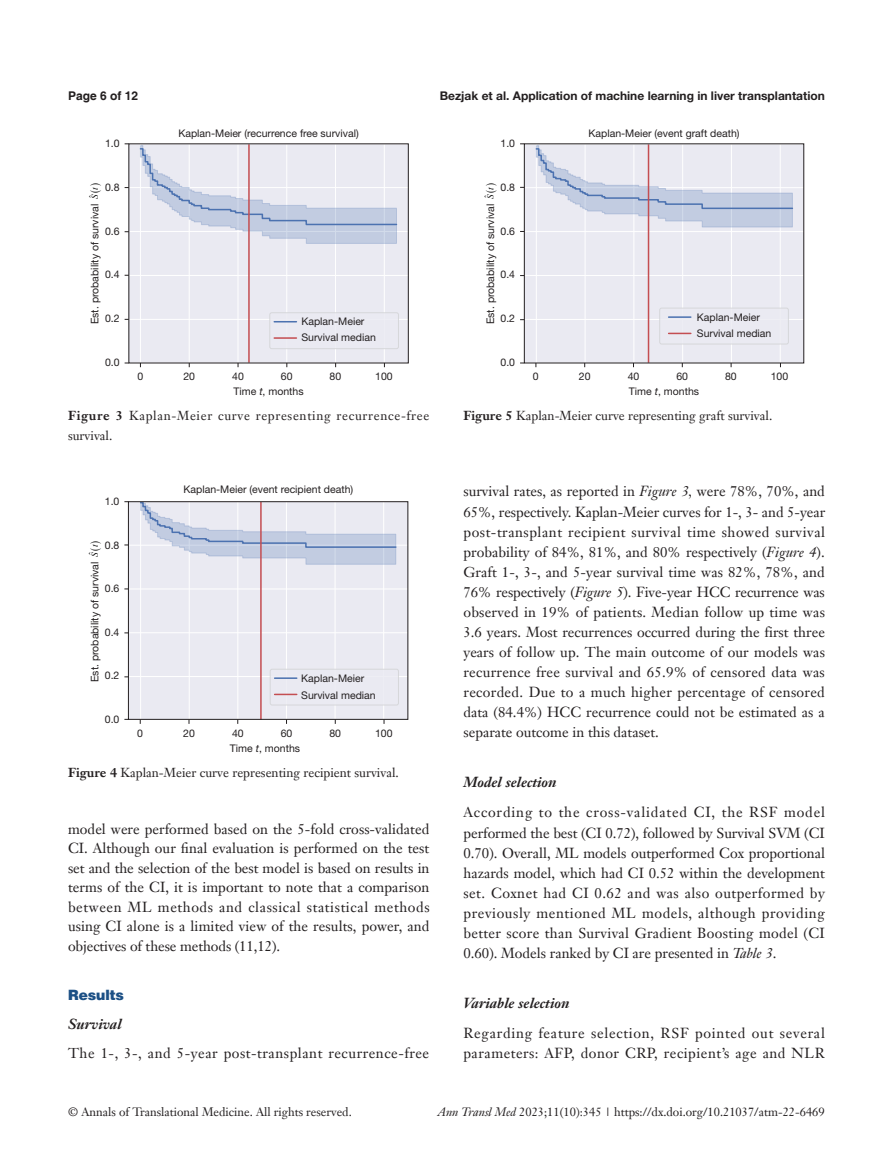
<style>
.page{position:relative;width:893px;height:1170px;background:#fff}
.page>*{position:absolute;margin:0;border:0;box-sizing:border-box;transform-origin:0 0}
.t1{font:14.25px/20.1px "Janson Text LT";letter-spacing:.025em;color:#231f20;text-align:justify}
.t2{font:14.25px/20.1px "Janson Text LT";letter-spacing:.05em;color:#231f20}
.t3{font:italic 700 14.25px "Janson Text LT";color:#231f20}
.t4{font:900 14.25px "Helvetica";color:#1c5085}
.t5{font:12.75px "Janson Text LT";color:#231f20}
.t6{font:12.75px/19.5px "Janson Text LT";letter-spacing:.05em;color:#231f20}
.t7{font:12px "Janson Text LT";color:#231f20}
.t8{font:700 12px "Helvetica Neue LT Pro";color:#231f20}
.t9{font:700 12px "Helvetica";color:#231f20}
.t10{font:10.5px/16px "Helvetica Neue LT Pro";color:#231f20}
.s1{font-family:"Times New Roman";font-style:italic;font-size:9px;color:#000}
.s2{font-style:italic}
.s3{font-weight:700}
</style>
<div class="page">
<div style="left:128px;top:144px;width:281px;height:218px;background:#eaeaf2"></div>
<hr style="left:140px;top:144px;width:1px;height:218px;background:#fff">
<hr style="left:189px;top:144px;width:1px;height:218px;background:#fff">
<hr style="left:237px;top:144px;width:1px;height:218px;background:#fff">
<hr style="left:286px;top:144px;width:1px;height:218px;background:#fff">
<hr style="left:335px;top:144px;width:1px;height:218px;background:#fff">
<hr style="left:384px;top:144px;width:1px;height:218px;background:#fff">
<hr style="left:128px;top:319px;width:281px;height:1px;background:#fff">
<hr style="left:128px;top:275px;width:281px;height:1px;background:#fff">
<hr style="left:128px;top:231px;width:281px;height:1px;background:#fff">
<hr style="left:128px;top:187px;width:281px;height:1px;background:#fff">
<svg style="left:139px;top:145px;width:259px;height:99px"></svg>
<hr style="left:248px;top:144px;width:2px;height:218px;background:#c44e52">
<div style="left:270px;top:313px;width:128px;height:35px;background:#eaeaf2;border-radius:2px"></div>
<div style="left:269px;top:312px;width:130px;height:37px;border:1px solid #d1d2d4;border-radius:2px"></div>
<svg style="left:274px;top:321px;width:22px;height:1px"></svg>
<hr style="left:274px;top:337px;width:22px;height:2px;background:#c44e52">
<div style="left:129px;top:502px;width:280px;height:217px;background:#eaeaf2"></div>
<hr style="left:140px;top:502px;width:1px;height:217px;background:#fff">
<hr style="left:189px;top:502px;width:1px;height:217px;background:#fff">
<hr style="left:237px;top:502px;width:1px;height:217px;background:#fff">
<hr style="left:286px;top:502px;width:1px;height:217px;background:#fff">
<hr style="left:335px;top:502px;width:1px;height:217px;background:#fff">
<hr style="left:383px;top:502px;width:1px;height:217px;background:#fff">
<hr style="left:129px;top:676px;width:280px;height:1px;background:#fff">
<hr style="left:129px;top:632px;width:280px;height:1px;background:#fff">
<hr style="left:129px;top:588px;width:280px;height:1px;background:#fff">
<hr style="left:129px;top:544px;width:280px;height:1px;background:#fff">
<svg style="left:139px;top:503px;width:258px;height:62px"></svg>
<hr style="left:260px;top:502px;width:2px;height:217px;background:#c44e52">
<hr style="left:408px;top:502px;width:1px;height:217px;background:#fff">
<div style="left:270px;top:669px;width:128px;height:36px;background:#eaeaf2;border-radius:2px"></div>
<div style="left:270px;top:668px;width:129px;height:37px;border:1px solid #d1d2d4;border-radius:2px"></div>
<hr style="left:275px;top:677px;width:22px;height:2px;background:#4c72b0">
<hr style="left:275px;top:693px;width:22px;height:2px;background:#c44e52">
<div style="left:128px;top:501px;width:280px;height:218px;border:1px solid #231f20"></div>
<div style="left:524px;top:144px;width:280px;height:218px;background:#eaeaf2"></div>
<hr style="left:536px;top:144px;width:1px;height:218px;background:#fff">
<hr style="left:585px;top:144px;width:1px;height:218px;background:#fff">
<hr style="left:633px;top:144px;width:1px;height:218px;background:#fff">
<hr style="left:682px;top:144px;width:1px;height:218px;background:#fff">
<hr style="left:731px;top:144px;width:1px;height:218px;background:#fff">
<hr style="left:780px;top:144px;width:1px;height:218px;background:#fff">
<hr style="left:524px;top:319px;width:280px;height:1px;background:#fff">
<hr style="left:524px;top:275px;width:280px;height:1px;background:#fff">
<hr style="left:524px;top:231px;width:280px;height:1px;background:#fff">
<hr style="left:524px;top:187px;width:280px;height:1px;background:#fff">
<svg style="left:535px;top:145px;width:258px;height:83px"></svg>
<hr style="left:648px;top:144px;width:1px;height:218px;background:#c44e52">
<div style="left:660px;top:308px;width:128px;height:36px;background:#eaeaf2;border-radius:2px"></div>
<div style="left:659px;top:307px;width:130px;height:37px;border:1px solid #d1d2d4;border-radius:2px"></div>
<hr style="left:669px;top:316px;width:22px;height:2px;background:#4c72b0">
<hr style="left:669px;top:332px;width:22px;height:2px;background:#c44e52">
<p class="t9" style="left:68px;top:88px;width:72px">Page 6 of 12</p>
<p class="t8" style="left:440px;top:88px;width:387px">Bezjak et al. Application of machine learning in liver transplantation</p>
<p class="t10" style="left:105px;top:135px;width:16px">1.0</p>
<p class="t10" style="left:105px;top:179px;width:16px">0.8</p>
<p class="t10" style="left:105px;top:223px;width:16px">0.6</p>
<p class="t10" style="left:105px;top:266px;width:16px">0.4</p>
<p class="t10" style="left:105px;top:310px;width:16px">0.2</p>
<p class="t10" style="left:105px;top:354px;width:16px">0.0</p>
<p class="t10" style="left:87px;top:324px;width:139px;rotate:-90deg">Est. probability of survival <sup>ˆ</sup><span class="s1">S t</span></p>
<p class="t10" style="left:178px;top:125px;width:182px">Kaplan-Meier (recurrence free survival)</p>
<p class="t10" style="left:301px;top:313px;width:76px">Kaplan-Meier<br>Survival median</p>
<p class="t10" style="left:137px;top:368px;width:7px">0</p>
<p class="t10" style="left:183px;top:368px;width:13px">20</p>
<p class="t10" style="left:232px;top:368px;width:13px">40</p>
<p class="t10" style="left:281px;top:368px;width:13px">60</p>
<p class="t10" style="left:330px;top:368px;width:13px">80</p>
<p class="t10" style="left:375px;top:368px;width:19px">100</p>
<p class="t10" style="left:233px;top:383px;width:72px">Time <span class="s2">t</span>, months</p>
<p class="t6" style="left:68px;top:406px;width:363px"><span class="s3">Figure 3</span> Kaplan-Meier curve representing recurrence-free survival.</p>
<p class="t10" style="left:105px;top:493px;width:16px">1.0</p>
<p class="t10" style="left:105px;top:536px;width:16px">0.8</p>
<p class="t10" style="left:105px;top:580px;width:16px">0.6</p>
<p class="t10" style="left:105px;top:623px;width:16px">0.4</p>
<p class="t10" style="left:105px;top:667px;width:16px">0.2</p>
<p class="t10" style="left:105px;top:710px;width:16px">0.0</p>
<p class="t10" style="left:86px;top:682px;width:139px;rotate:-90deg">Est. probability of survival <sup>ˆ</sup><span class="s1">S t</span></p>
<p class="t10" style="left:183px;top:481px;width:171px">Kaplan-Meier (event recipient death)</p>
<p class="t10" style="left:301px;top:669px;width:76px;line-height:16.6px">Kaplan-Meier<br>Survival median</p>
<p class="t10" style="left:137px;top:725px;width:7px">0</p>
<p class="t10" style="left:183px;top:725px;width:13px">20</p>
<p class="t10" style="left:232px;top:725px;width:13px">40</p>
<p class="t10" style="left:281px;top:725px;width:13px">60</p>
<p class="t10" style="left:329px;top:725px;width:13px">80</p>
<p class="t10" style="left:375px;top:725px;width:19px">100</p>
<p class="t10" style="left:230px;top:739px;width:72px">Time <span class="s2">t</span>, months</p>
<p class="t5" style="left:68px;top:764px;width:332px"><span class="s3">Figure 4</span> Kaplan-Meier curve representing recipient survival.</p>
<p class="t1" style="left:68px;top:818px;width:363px;line-height:19.5px">model were performed based on the 5-fold cross-validated CI. Although our final evaluation is performed on the test set and the selection of the best model is based on results in terms of the CI, it is important to note that a comparison between ML methods and classical statistical methods using CI alone is a limited view of the results, power, and objectives of these methods (11,12).</p>
<p class="t4" style="left:68px;top:985px;width:58px">Results</p>
<p class="t3" style="left:68px;top:1014px;width:55px">Survival</p>
<p class="t1" style="left:68px;top:1042px;width:363px">The 1-, 3-, and 5-year post-transplant recurrence-free</p>
<p class="t10" style="left:501px;top:135px;width:16px">1.0</p>
<p class="t10" style="left:501px;top:179px;width:16px">0.8</p>
<p class="t10" style="left:501px;top:223px;width:16px">0.6</p>
<p class="t10" style="left:501px;top:266px;width:16px">0.4</p>
<p class="t10" style="left:501px;top:310px;width:16px">0.2</p>
<p class="t10" style="left:501px;top:354px;width:16px">0.0</p>
<p class="t10" style="left:482px;top:324px;width:139px;rotate:-90deg">Est. probability of survival <sup>ˆ</sup><span class="s1">S t</span></p>
<p class="t10" style="left:588px;top:125px;width:153px">Kaplan-Meier (event graft death)</p>
<p class="t10" style="left:697px;top:309px;width:76px">Kaplan-Meier<br>Survival median</p>
<p class="t10" style="left:533px;top:368px;width:7px">0</p>
<p class="t10" style="left:579px;top:368px;width:13px">20</p>
<p class="t10" style="left:628px;top:368px;width:13px">40</p>
<p class="t10" style="left:676px;top:368px;width:13px">60</p>
<p class="t10" style="left:725px;top:368px;width:13px">80</p>
<p class="t10" style="left:771px;top:368px;width:19px">100</p>
<p class="t10" style="left:629px;top:383px;width:72px">Time <span class="s2">t</span>, months</p>
<p class="t5" style="left:463px;top:408px;width:310px"><span class="s3">Figure 5</span> Kaplan-Meier curve representing graft survival.</p>
<p class="t1" style="left:463px;top:481px;width:363px">survival rates, as reported in <span class="s2">Figure 3,</span> were 78%, 70%, and 65%, respectively. Kaplan-Meier curves for 1-, 3- and 5-year post-transplant recipient survival time showed survival probability of 84%, 81%, and 80% respectively (<span class="s2">Figure 4</span>).<br>Graft 1-, 3-, and 5-year survival time was 82%, 78%, and 76% respectively (<span class="s2">Figure 5</span>). Five-year HCC recurrence was observed in 19% of patients. Median follow up time was 3.6 years. Most recurrences occurred during the first three years of follow up. The main outcome of our models was recurrence free survival and 65.9% of censored data was recorded. Due to a much higher percentage of censored data (84.4%) HCC recurrence could not be estimated as a separate outcome in this dataset.</p>
<p class="t3" style="left:463px;top:772px;width:95px">Model selection</p>
<p class="t1" style="left:463px;top:802px;width:363px">According to the cross-validated CI, the RSF model performed the best (CI 0.72), followed by Survival SVM (CI 0.70). Overall, ML models outperformed Cox proportional hazards model, which had CI 0.52 within the development set. Coxnet had CI 0.62 and was also outperformed by previously mentioned ML models, although providing better score than Survival Gradient Boosting model (CI 0.60). Models ranked by CI are presented in <span class="s2">Table 3</span>.</p>
<p class="t3" style="left:463px;top:993px;width:108px">Variable selection</p>
<p class="t2" style="left:463px;top:1022px;width:363px">Regarding feature selection, RSF pointed out several parameters: AFP, donor CRP, recipient’s age and NLR</p>
<p class="t7" style="left:68px;top:1104px;width:285px">© Annals of Translational Medicine. All rights reserved.</p>
<p class="t7" style="left:438px;top:1104px;width:388px"><span class="s2">Ann Transl Med</span> 2023;11(10):345 | https://dx.doi.org/10.21037/atm-22-6469</p>
</div>
